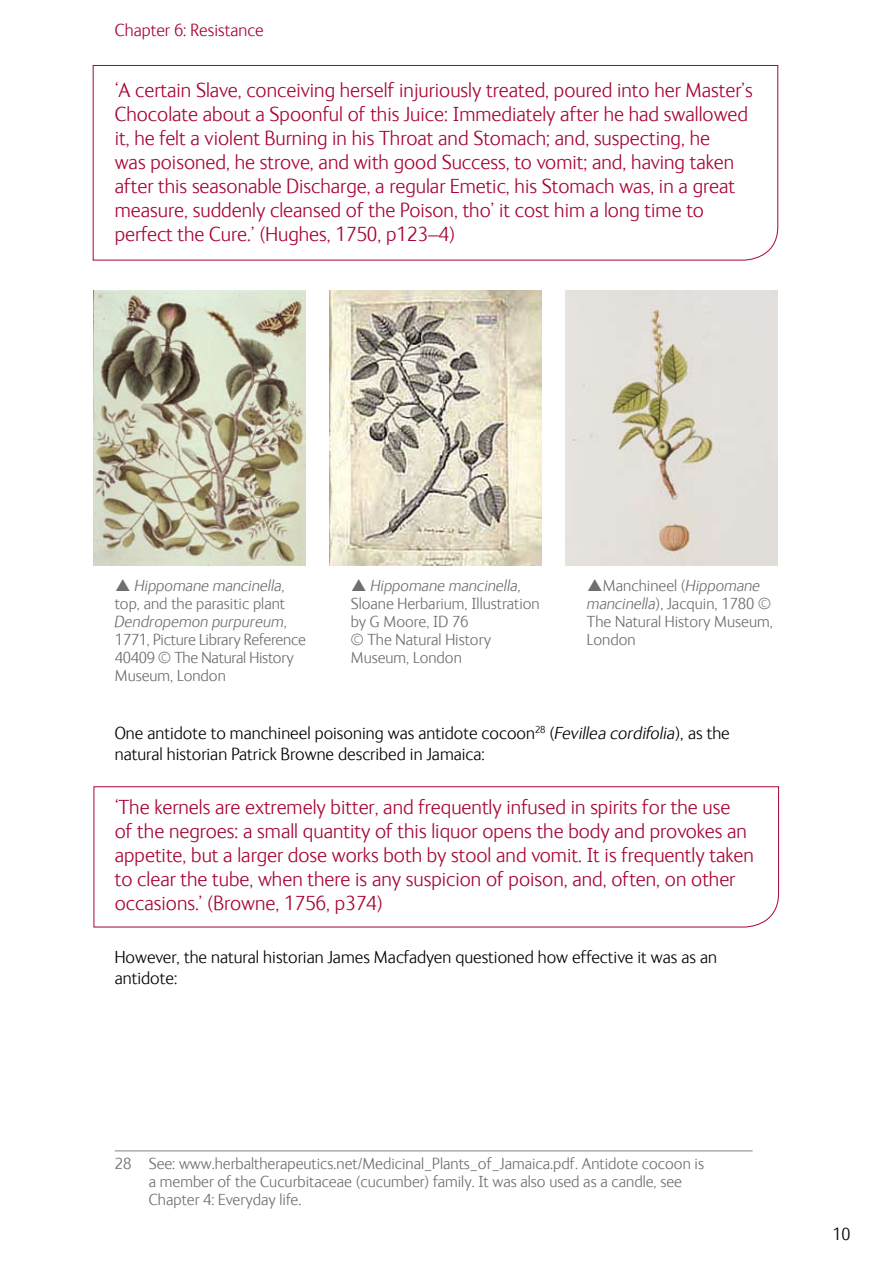
<style>
.page{position:relative;width:893px;height:1263px;background:#fff}
.page>*{position:absolute;margin:0;border:0;box-sizing:border-box;transform-origin:0 0}
.t1{font:300 21px/24px "NHM Ingrid";color:#a70532}
.t2{font:300 18px/21px "NHM Ingrid";color:#000}
.t3{font:300 18px "NHM Ingrid";color:#a70532}
.t4{font:300 16.5px/18px "NHM Ingrid";color:#6d6f71}
.s1{font-style:italic}
</style>
<div class="page">
<hr style="left:115px;top:1150px;width:638px;height:1px;background:#808285">
<svg style="left:92px;top:65px;width:686px;height:196px"></svg>
<svg style="left:93px;top:786px;width:686px;height:142px"></svg>
<img style="left:94px;top:291px;width:211px;height:274px">
<img style="left:330px;top:291px;width:211px;height:274px">
<img style="left:566px;top:291px;width:211px;height:274px">
<p class="t3" style="left:115px;top:21px;width:150px">Chapter 6: Resistance</p>
<p class="t1" style="left:115px;top:78px;width:639px">‘A certain Slave, conceiving herself injuriously treated, poured into her Master’s Chocolate about a Spoonful of this Juice: Immediately after he had swallowed it, he felt a violent Burning in his Throat and Stomach; and, suspecting, he<br>was poisoned, he strove, and with good Success, to vomit; and, having taken after this seasonable Discharge, a regular Emetic, his Stomach was, in a great measure, suddenly cleansed of the Poison, tho’ it cost him a long time to perfect the Cure.’ (Hughes, 1750, p123–4)</p>
<p class="t4" style="left:115px;top:576px;width:193px;text-indent:20px"><span class="s1">Hippomane mancinella</span>, top, and the parasitic plant<br><span class="s1">Dendropemon purpureum</span>,<br>1771, Picture Library Reference<br>40409 © The Natural History<br>Museum, London</p>
<p class="t4" style="left:351px;top:576px;width:190px;text-indent:20px"><span class="s1">Hippomane mancinella</span>,<br>Sloane Herbarium, Illustration by G Moore, ID 76<br>© The Natural History<br>Museum, London</p>
<p class="t4" style="left:587px;top:576px;width:187px;text-indent:16px">Manchineel (<span class="s1">Hippomane mancinella</span>), Jacquin, 1780 ©<br>The Natural History Museum,<br>London</p>
<p class="t2" style="left:115px;top:723px;width:616px">One antidote to manchineel poisoning was antidote cocoon<sup>28</sup> (<span class="s1">Fevillea cordifolia</span>), as the natural historian Patrick Browne described in Jamaica:</p>
<p class="t1" style="left:115px;top:796px;width:640px">‘The kernels are extremely bitter, and frequently infused in spirits for the use<br>of the negroes: a small quantity of this liquor opens the body and provokes an appetite, but a larger dose works both by stool and vomit. It is frequently taken to clear the tube, when there is any suspicion of poison, and, often, on other occasions.’ (Browne, 1756, p374)</p>
<p class="t2" style="left:115px;top:947px;width:604px">However, the natural historian James Macfadyen questioned how effective it was as an antidote:</p>
<p class="t4" style="left:149px;top:1155px;width:557px;text-indent:-34px">28 See: www.herbaltherapeutics.net/Medicinal_Plants_of_Jamaica.pdf. Antidote cocoon is a member of the Cucurbitaceae (cucumber) family. It was also used as a candle, see<br>Chapter 4: Everyday life.</p>
<p class="t2" style="left:832px;top:1224px;width:19px">10</p>
</div>
